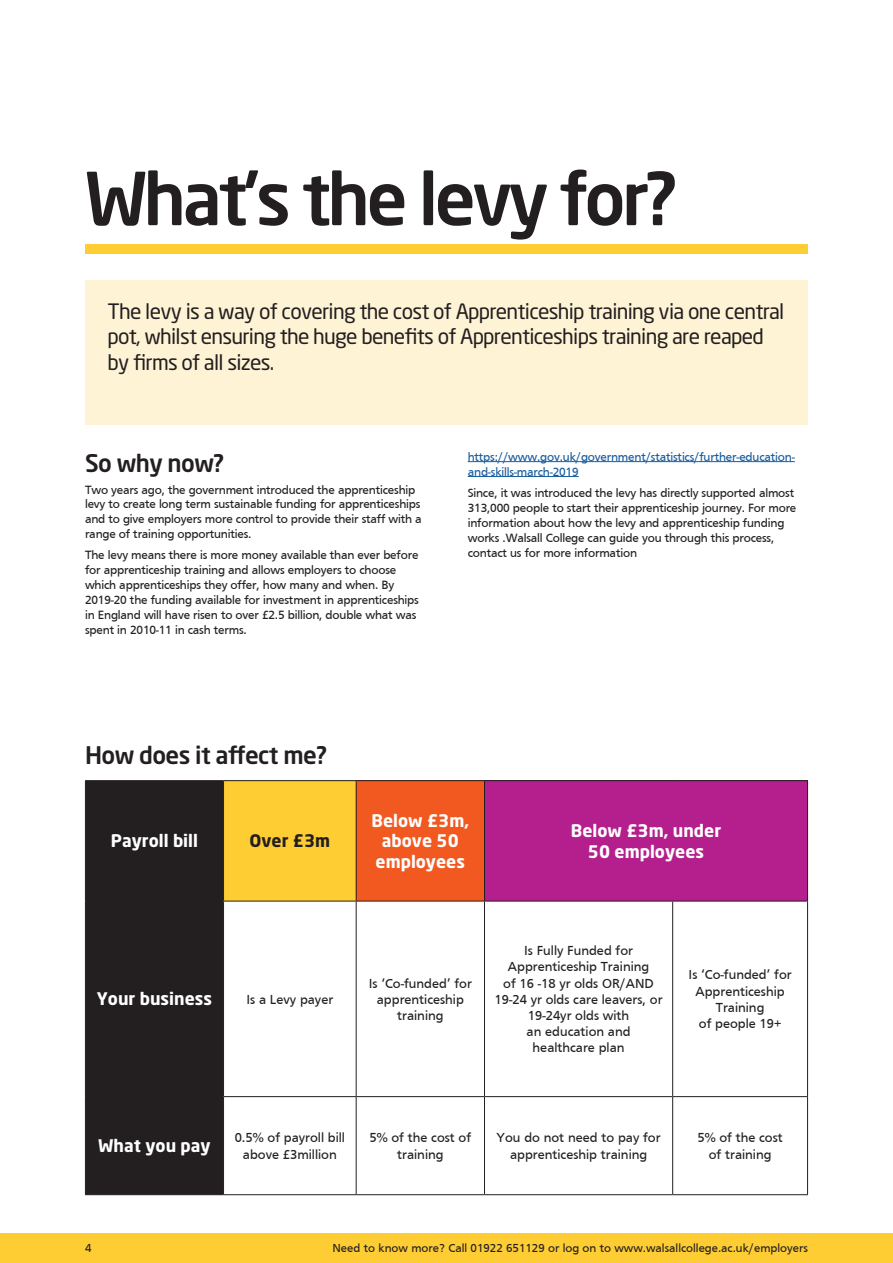
<style>
.page{position:relative;width:893px;height:1263px;background:#fff}
.page>*{position:absolute;margin:0;border:0;box-sizing:border-box;transform-origin:0 0}
.t1{font:500 72px "Neo Sans W1 G";letter-spacing:-.05em;color:#231f20}
.t2{font:500 24px "Neo Sans W1 G";letter-spacing:-.025em;color:#231f20}
.t3{font:21px/25.2px "Neo Sans W1 G";letter-spacing:-.035em;color:#231f20}
.t4{font:700 17.25px "Neo Sans W1 G";color:#fff}
.t5{font:700 17.1px/20.5px "Neo Sans W1 G";color:#fff;text-align:center}
.t6{font:700 17.1px "Neo Sans W1 G";color:#231f20}
.t7{font:13.5px/16.2px "Frutiger";color:#231f20;text-align:center}
.t8{font:12.3px/14.9px "Frutiger";letter-spacing:-.015em;color:#231f20}
.t9{font:12.3px/14.9px "Frutiger";letter-spacing:-.015em;color:#175d9e}
.t10{font:12px "Frutiger";color:#231f20}
</style>
<div class="page">
<div style="left:0;top:1233px;width:893px;height:30px;background:#fecd33"></div>
<hr style="left:468px;top:461px;width:327px;height:1px;background:#175d9e">
<hr style="left:468px;top:476px;width:111px;height:1px;background:#175d9e">
<div style="left:85px;top:281px;width:723px;height:144px;background:#fef3d5"></div>
<div style="left:85px;top:244px;width:723px;height:10px;background:#fecd33"></div>
<div style="left:86px;top:781px;width:137px;height:413px;background:#231f20"></div>
<div style="left:224px;top:781px;width:132px;height:120px;background:#fecd33"></div>
<div style="left:356px;top:781px;width:128px;height:120px;background:#f15921"></div>
<div style="left:484px;top:781px;width:323px;height:120px;background:#b41e8d"></div>
<svg style="left:224px;top:902px;width:583px;height:292px"></svg>
<hr style="left:85px;top:780px;width:139px;height:1px;background:#231f20">
<hr style="left:85px;top:781px;width:1px;height:120px;background:#231f20">
<hr style="left:224px;top:780px;width:132px;height:1px;background:#231f20">
<hr style="left:223px;top:781px;width:1px;height:120px;background:#231f20">
<hr style="left:356px;top:780px;width:128px;height:1px;background:#231f20">
<hr style="left:356px;top:781px;width:1px;height:120px;background:#231f20">
<hr style="left:484px;top:780px;width:189px;height:1px;background:#231f20">
<hr style="left:484px;top:781px;width:1px;height:120px;background:#231f20">
<hr style="left:673px;top:780px;width:135px;height:1px;background:#231f20">
<hr style="left:807px;top:781px;width:1px;height:120px;background:#231f20">
<hr style="left:85px;top:901px;width:139px;height:1px;background:#231f20">
<hr style="left:85px;top:901px;width:1px;height:195px;background:#231f20">
<hr style="left:224px;top:901px;width:132px;height:1px;background:#231f20">
<hr style="left:223px;top:901px;width:1px;height:195px;background:#231f20">
<hr style="left:356px;top:901px;width:128px;height:1px;background:#231f20">
<hr style="left:356px;top:901px;width:1px;height:195px;background:#231f20">
<hr style="left:484px;top:901px;width:189px;height:1px;background:#231f20">
<hr style="left:484px;top:901px;width:1px;height:195px;background:#231f20">
<hr style="left:673px;top:901px;width:135px;height:1px;background:#231f20">
<hr style="left:672px;top:901px;width:1px;height:195px;background:#231f20">
<hr style="left:807px;top:901px;width:1px;height:195px;background:#231f20">
<hr style="left:85px;top:1096px;width:139px;height:1px;background:#231f20">
<hr style="left:85px;top:1097px;width:1px;height:97px;background:#231f20">
<hr style="left:224px;top:1096px;width:132px;height:1px;background:#231f20">
<hr style="left:223px;top:1097px;width:1px;height:97px;background:#231f20">
<hr style="left:356px;top:1096px;width:128px;height:1px;background:#231f20">
<hr style="left:356px;top:1097px;width:1px;height:97px;background:#231f20">
<hr style="left:484px;top:1096px;width:189px;height:1px;background:#231f20">
<hr style="left:484px;top:1097px;width:1px;height:97px;background:#231f20">
<hr style="left:673px;top:1096px;width:135px;height:1px;background:#231f20">
<hr style="left:672px;top:1097px;width:1px;height:97px;background:#231f20">
<hr style="left:807px;top:1097px;width:1px;height:97px;background:#231f20">
<hr style="left:85px;top:1194px;width:139px;height:1px;background:#231f20">
<hr style="left:224px;top:1194px;width:132px;height:1px;background:#231f20">
<hr style="left:356px;top:1194px;width:128px;height:1px;background:#231f20">
<hr style="left:484px;top:1194px;width:189px;height:1px;background:#231f20">
<hr style="left:673px;top:1194px;width:135px;height:1px;background:#231f20">
<p class="t1" style="left:85px;top:153px;width:593px">What’s the levy for?</p>
<p class="t3" style="left:108px;top:299px;width:678px">The levy is a way of covering the cost of Apprenticeship training via one central pot, whilst ensuring the huge benefits of Apprenticeships training are reaped by firms of all sizes.</p>
<p class="t2" style="left:85px;top:448px;width:140px">So why now?</p>
<p class="t8" style="left:85px;top:482px;width:338px">Two years ago, the government introduced the apprenticeship levy to create long term sustainable funding for apprenticeships and to give employers more control to provide their staff with a range of training opportunities.</p>
<p class="t8" style="left:85px;top:548px;width:335px">The levy means there is more money available than ever before for apprenticeship training and allows employers to choose which apprenticeships they offer, how many and when. By 2019-20 the funding available for investment in apprenticeships in England will have risen to over £2.5 billion, double what was spent in 2010-11 in cash terms.</p>
<p class="t2" style="left:85px;top:740px;width:243px">How does it affect me?</p>
<p class="t9" style="left:468px;top:449px;width:329px">https://www.gov.uk/government/statistics/further-education&shy;and-skills-march-2019</p>
<p class="t8" style="left:468px;top:485px;width:330px">Since, it was introduced the levy has directly supported almost 313,000 people to start their apprenticeship journey. For more information about how the levy and apprenticeship funding works .Walsall College can guide you through this process, contact us for more information</p>
<p class="t5" style="left:111px;top:830px;width:88px">Payroll bill</p>
<p class="t6" style="left:250px;top:830px;width:82px">Over £3m</p>
<p class="t5" style="left:97px;top:988px;width:117px">Your business</p>
<p class="t7" style="left:246px;top:991px;width:88px">Is a Levy payer</p>
<p class="t5" style="left:372px;top:810px;width:99px">Below £3m, above 50 employees</p>
<p class="t5" style="left:571px;top:820px;width:152px">Below £3m, under<br>50 employees</p>
<p class="t7" style="left:369px;top:975px;width:105px">Is ‘Co-funded’ for apprenticeship training</p>
<p class="t7" style="left:495px;top:942px;width:169px">Is Fully Funded for<br>Apprenticeship Training<br>of 16 -18 yr olds OR/AND<br>19-24 yr olds care leavers, or<br>19-24yr olds with<br>an education and healthcare plan</p>
<p class="t7" style="left:689px;top:967px;width:105px">Is ‘Co-funded’ for<br>Apprenticeship<br>Training</p>
<p class="t7" style="left:699px;top:1015px;width:84px">of people 19+</p>
<p class="t4" style="left:98px;top:1135px;width:114px">What you pay</p>
<p class="t7" style="left:235px;top:1130px;width:112px">0.5% of payroll bill above £3million</p>
<p class="t7" style="left:369px;top:1130px;width:103px">5% of the cost of training</p>
<p class="t7" style="left:497px;top:1130px;width:165px">You do not need to pay for apprenticeship training</p>
<p class="t7" style="left:697px;top:1130px;width:87px">5% of the cost of training</p>
<p class="t10" style="left:85px;top:1241px;width:8px">4</p>
<p class="t10" style="left:332px;top:1241px;width:477px">Need to know more? Call 01922 651129 or log on to www.walsallcollege.ac.uk/employers</p>
</div>
